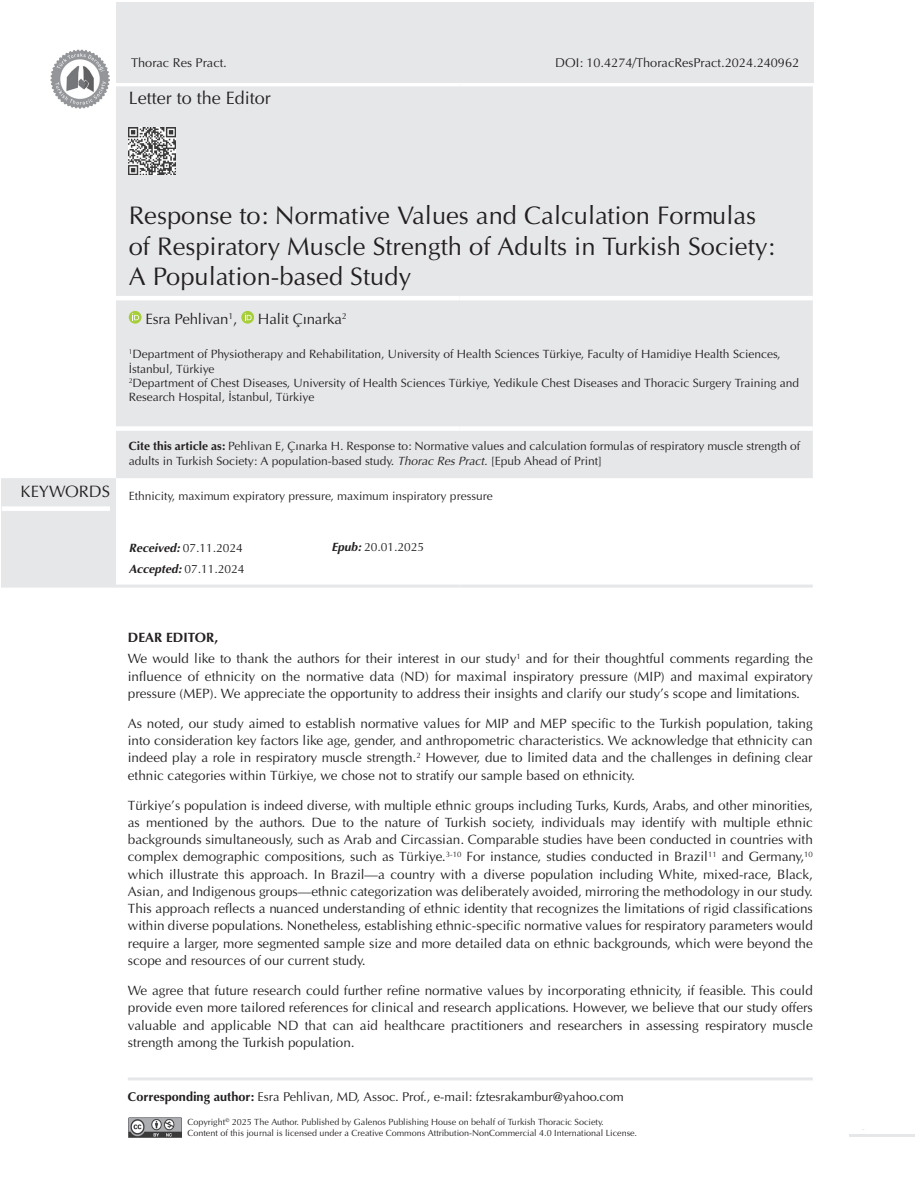
<style>
.page{position:relative;width:915px;height:1191px;background:#fff}
.page>*{position:absolute;margin:0;border:0;box-sizing:border-box;transform-origin:0 0}
.BASLIK{font:25.5px/30.6px "Optima Normal Tr";color:#231f20}
.TARZ{font:18px "Optima Normal Tr";color:#231f20}
.t1{font:16.5px "Optima Normal Tr";color:#231f20}
.YAZARLAR{font:15px "Optima Normal Tr";letter-spacing:-.01em;color:#231f20}
.YAZI{font:13.5px/17.2px "Optima Normal Tr";color:#231f20;text-align:justify}
.ARA-BASLIK{font:13.5px "Optima Bold Tr";color:#231f20}
.CORRES{font:12.75px "Optima Normal Tr";color:#231f20}
.SAYFA_ARALIK{font:12.75px "Optima Normal Tr";color:#231f20}
.KURUMLAR{font:12px/14.4px "Optima Normal Tr";color:#231f20}
.CİTE_AS{font:12px/15px "Optima Normal Tr";color:#231f20}
.ÖZET{font:12px "Optima Normal Tr";color:#231f20}
.RECEİVE{font:12px "Optima Normal Tr";color:#231f20}
.t2{font:9px/10.8px "Optima Normal Tr";color:#231f20}
.s1{font-family:"Optima Bold Tr"}
.s2{font-family:"Optima Italic Tr"}
.s3{font-family:"Optima Tr";font-weight:700;font-style:italic}
</style>
<div class="page">
<hr style="left:128px;top:1077px;width:684px;height:3px;background:#e6e7e9">
<hr style="left:849px;top:1134px;width:65px;height:2px;background:#e6e7e9">
<img style="left:128px;top:1118px;width:54px;height:19px">
<img style="left:50px;top:49px;width:60px;height:35px">
<svg style="left:1px;top:84px;width:811px;height:500px;fill:#e6e7e9"></svg>
<svg style="left:116px;top:82px;width:343px;height:4px"></svg>
<svg style="left:459px;top:82px;width:353px;height:4px"></svg>
<hr style="left:116px;top:296px;width:343px;height:4px;background:#fff">
<hr style="left:459px;top:296px;width:353px;height:4px;background:#fff">
<div style="left:116px;top:426px;width:343px;height:5px;background:#fff"></div>
<div style="left:459px;top:426px;width:353px;height:5px;background:#fff"></div>
<hr style="left:1px;top:584px;width:115px;height:3px;background:#e6e7e9">
<hr style="left:116px;top:584px;width:343px;height:3px;background:#e6e7e9">
<hr style="left:459px;top:584px;width:353px;height:3px;background:#e6e7e9">
<img style="left:129px;top:128px;width:47px;height:46px">
<svg style="left:129px;top:311px;width:12px;height:13px"></svg>
<svg style="left:132px;top:313px;width:7px;height:7px"></svg>
<svg style="left:241px;top:311px;width:13px;height:13px"></svg>
<svg style="left:244px;top:313px;width:7px;height:7px"></svg>
<div style="left:2px;top:506px;width:108px;height:5px;background:#fff"></div>
<div style="left:116px;top:2px;width:697px;height:80px;background:#e6e7e9"></div>
<p class="TARZ" style="left:129px;top:87px;width:144px">Letter to the Editor</p>
<p class="SAYFA_ARALIK" style="left:555px;top:55px;width:245px">DOI: 10.4274/ThoracResPract.2024.240962</p>
<p class="BASLIK" style="left:129px;top:200px;width:647px">Response to: Normative Values and Calculation Formulas of Respiratory Muscle Strength of Adults in Turkish Society:<br>A Population-based Study</p>
<p class="YAZARLAR" style="left:145px;top:310px;width:93px">Esra Pehlivan<sup>1</sup>,</p>
<p class="YAZARLAR" style="left:258px;top:310px;width:90px">Halit Çınarka<sup>2</sup></p>
<p class="KURUMLAR" style="left:129px;top:347px;width:653px"><sup>1</sup>Department of Physiotherapy and Rehabilitation, University of Health Sciences Türkiye, Faculty of Hamidiye Health Sciences,<br>İstanbul, Türkiye</p>
<p class="KURUMLAR" style="left:129px;top:376px;width:671px"><sup>2</sup>Department of Chest Diseases, University of Health Sciences Türkiye, Yedikule Chest Diseases and Thoracic Surgery Training and<br>Research Hospital, İstanbul, Türkiye</p>
<p class="CİTE_AS" style="left:129px;top:439px;width:672px"><span class="s1">Cite this article as:</span> Pehlivan E, Çınarka H. Response to: Normative values and calculation formulas of respiratory muscle strength of adults in Turkish Society: A population-based study. <span class="s2">Thorac Res Pract.</span> [Epub Ahead of Print]</p>
<p class="t1" style="left:21px;top:481px;width:91px">KEYWORDS</p>
<p class="ÖZET" style="left:129px;top:489px;width:365px">Ethnicity, maximum expiratory pressure, maximum inspiratory pressure</p>
<p class="RECEİVE" style="left:129px;top:541px;width:116px"><span class="s3">Received:</span> 07.11.2024</p>
<p class="RECEİVE" style="left:129px;top:562px;width:117px"><span class="s3">Accepted:</span> 07.11.2024</p>
<p class="RECEİVE" style="left:331px;top:540px;width:94px"><span class="s3">Epub:</span> 20.01.2025</p>
<p class="ARA-BASLIK" style="left:128px;top:629px;width:92px">DEAR EDITOR,</p>
<p class="YAZI" style="left:128px;top:650px;width:686px">We would like to thank the authors for their interest in our study<sup>1</sup> and for their thoughtful comments regarding the influence of ethnicity on the normative data (ND) for maximal inspiratory pressure (MIP) and maximal expiratory pressure (MEP). We appreciate the opportunity to address their insights and clarify our study’s scope and limitations.</p>
<p class="YAZI" style="left:128px;top:714px;width:686px">As noted, our study aimed to establish normative values for MIP and MEP specific to the Turkish population, taking into consideration key factors like age, gender, and anthropometric characteristics. We acknowledge that ethnicity can indeed play a role in respiratory muscle strength.<sup>2</sup> However, due to limited data and the challenges in defining clear ethnic categories within Türkiye, we chose not to stratify our sample based on ethnicity.</p>
<p class="YAZI" style="left:128px;top:796px;width:686px">Türkiye’s population is indeed diverse, with multiple ethnic groups including Turks, Kurds, Arabs, and other minorities, as mentioned by the authors. Due to the nature of Turkish society, individuals may identify with multiple ethnic backgrounds simultaneously, such as Arab and Circassian. Comparable studies have been conducted in countries with complex demographic compositions, such as Türkiye.<sup>3-10</sup> For instance, studies conducted in Brazil<sup>11</sup> and Germany,<sup>10 </sup>which illustrate this approach. In Brazil—a country with a diverse population including White, mixed-race, Black, Asian, and Indigenous groups—ethnic categorization was deliberately avoided, mirroring the methodology in our study.<br>This approach reflects a nuanced understanding of ethnic identity that recognizes the limitations of rigid classifications within diverse populations. Nonetheless, establishing ethnic-specific normative values for respiratory parameters would require a larger, more segmented sample size and more detailed data on ethnic backgrounds, which were beyond the scope and resources of our current study.</p>
<p class="YAZI" style="left:128px;top:981px;width:686px">We agree that future research could further refine normative values by incorporating ethnicity, if feasible. This could provide even more tailored references for clinical and research applications. However, we believe that our study offers valuable and applicable ND that can aid healthcare practitioners and researchers in assessing respiratory muscle strength among the Turkish population.</p>
<p class="CORRES" style="left:128px;top:1089px;width:497px"><span class="s1">Corresponding author:</span> Esra Pehlivan, MD, Assoc. Prof., e-mail: fztesrakambur@yahoo.com</p>
<p class="t2" style="left:187px;top:1116px;width:451px">Copyright<sup>©</sup> 2025 The Author. Published by Galenos Publishing House on behalf of Turkish Thoracic Society.<br>Content of this journal is licensed under a Creative Commons Attribution-NonCommercial 4.0 International License.</p>
</div>
